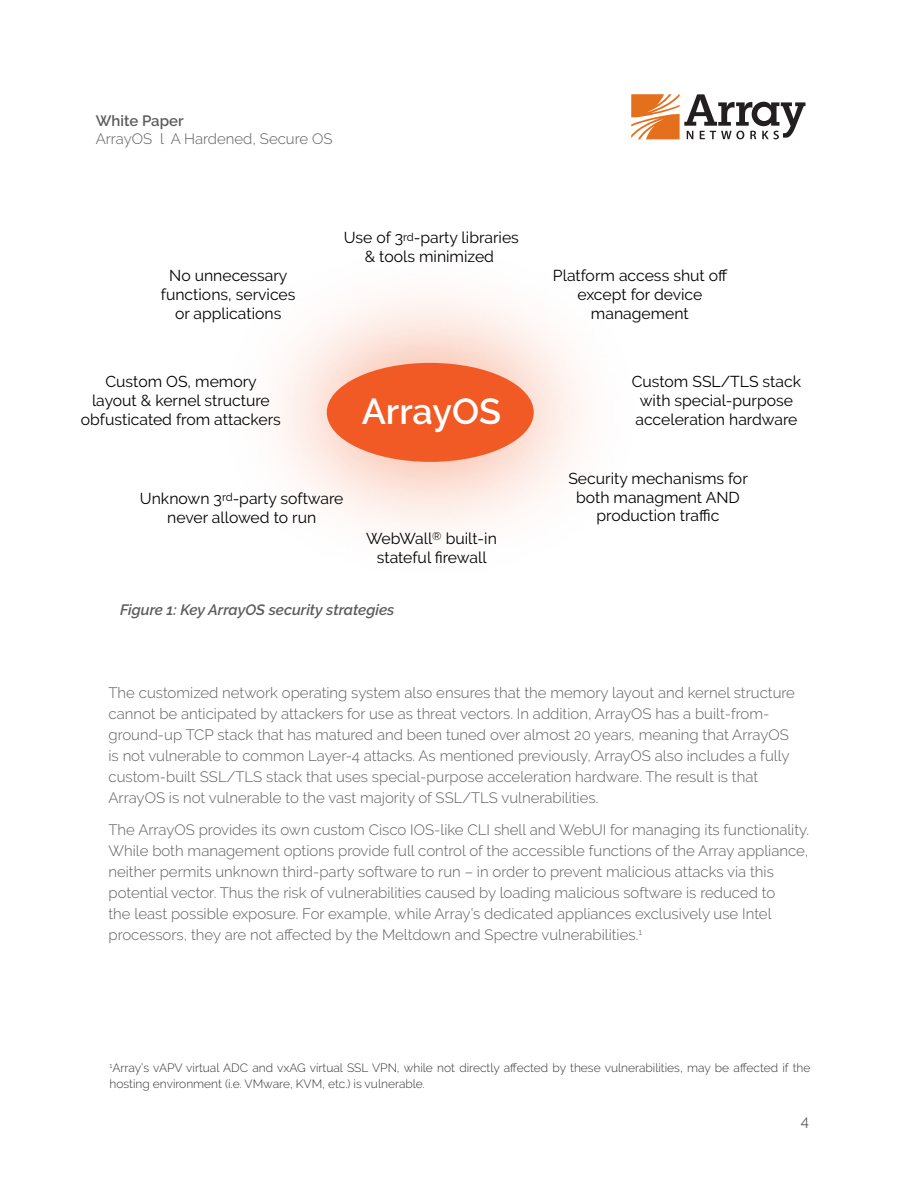
<style>
.page{position:relative;width:918px;height:1188px;background:#fff}
.page>*{position:absolute;margin:0;border:0;box-sizing:border-box;transform-origin:0 0}
.t1{font:600 36px "Raleway";color:#fff}
.t2{font:15.75px/18.9px "Raleway";color:#000;text-align:center}
.Inside_-_Body{font:300 15px/21px "Raleway";color:#5c5d5d}
.Inside_-_Body_Tight{font:italic 600 15px "Raleway";color:#5c5c5c}
.t3{font:300 15px "Raleway";color:#5c5c5c}
.t4{font:600 15px "Raleway";color:#5c5c5c}
.t5{font:15px "Raleway";color:#5c5c5c}
._1_Inside-BasicText{font:300 12px/16.5px "Raleway";color:#333}
.s1{font-size:11.25px}
</style>
<div class="page">
<svg style="left:631px;top:94px;width:175px;height:45px"></svg>
<img style="left:278px;top:297px;width:304px;height:231px">
<div style="left:327px;top:363px;width:207px;height:99px;background:#f15a24;border-radius:50%"></div>
<p class="t4" style="left:96px;top:112px;width:89px">White Paper</p>
<p class="t3" style="left:96px;top:130px;width:238px">ArrayOS l A Hardened, Secure OS</p>
<p class="t2" style="left:161px;top:266px;width:136px">No unnecessary functions, services or applications</p>
<p class="t2" style="left:81px;top:372px;width:202px">Custom OS, memory layout &amp; kernel structure obfusticated from attackers</p>
<p class="t2" style="left:344px;top:228px;width:177px">Use of 3<span class="s1">rd</span>-party libraries &amp; tools minimized</p>
<p class="t1" style="left:362px;top:391px;width:141px">ArrayOS</p>
<p class="t2" style="left:140px;top:489px;width:205px">Unknown 3<span class="s1">rd</span>-party software never allowed to run</p>
<p class="t2" style="left:366px;top:529px;width:132px">WebWall<sup>®</sup> built-in stateful firewall</p>
<p class="Inside_-_Body_Tight" style="left:120px;top:602px;width:276px">Figure 1: Key ArrayOS security strategies</p>
<p class="t2" style="left:553px;top:266px;width:176px">Platform access shut off except for device management</p>
<p class="t2" style="left:632px;top:372px;width:171px;text-align:left">Custom SSL/TLS stack with special-purpose acceleration hardware</p>
<p class="t2" style="left:568px;top:469px;width:181px">Security mechanisms for both managment AND production traffic</p>
<p class="Inside_-_Body" style="left:108px;top:683px;width:688px">The customized network operating system also ensures that the memory layout and kernel structure cannot be anticipated by attackers for use as threat vectors. In addition, ArrayOS has a built-from&shy;ground-up TCP stack that has matured and been tuned over almost 20 years, meaning that ArrayOS is not vulnerable to common Layer-4 attacks. As mentioned previously, ArrayOS also includes a fully custom-built SSL/TLS stack that uses special-purpose acceleration hardware. The result is that ArrayOS is not vulnerable to the vast majority of SSL/TLS vulnerabilities.</p>
<p class="Inside_-_Body" style="left:108px;top:819px;width:702px">The ArrayOS provides its own custom Cisco IOS-like CLI shell and WebUI for managing its functionality.<br>While both management options provide full control of the accessible functions of the Array appliance, neither permits unknown third-party software to run – in order to prevent malicious attacks via this potential vector. Thus the risk of vulnerabilities caused by loading malicious software is reduced to<br>the least possible exposure. For example, while Array’s dedicated appliances exclusively use Intel processors, they are not affected by the Meltdown and Spectre vulnerabilities.<sup>1</sup></p>
<p class="_1_Inside-BasicText" style="left:110px;top:1059px;width:702px"><sup>1</sup>Array’s vAPV virtual ADC and vxAG virtual SSL VPN, while not directly affected by these vulnerabilities, may be affected if the hosting environment (i.e. VMware, KVM, etc.) is vulnerable.</p>
<p class="t5" style="left:801px;top:1112px;width:10px">4</p>
</div>
